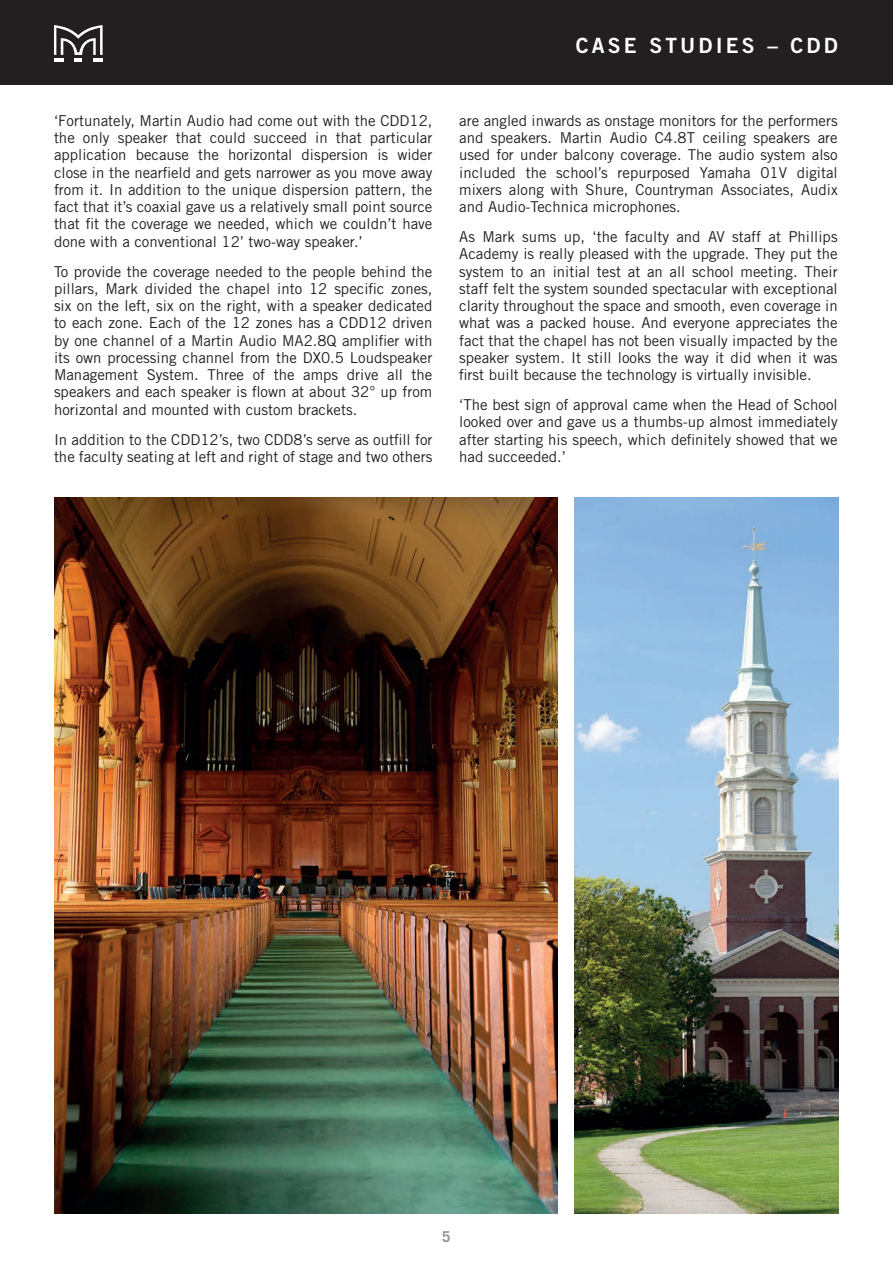
<style>
.page{position:relative;width:893px;height:1263px;background:#fff}
.page>*{position:absolute;margin:0;border:0;box-sizing:border-box;transform-origin:0 0}
.t1{font:21px "Trade Gothic Bold Two";letter-spacing:.15em;color:#fff}
.t2{font:15px/17.2px "Trade Gothic";color:#231f20;text-align:justify}
.t3{font:700 15px "Trade Gothic";color:#939598}
</style>
<div class="page">
<div style="left:0;top:0;width:893px;height:85px;background:#231f20"></div>
<svg style="left:54px;top:25px;width:49px;height:36px"></svg>
<img style="left:54px;top:497px;width:503px;height:716px">
<img style="left:574px;top:497px;width:265px;height:716px">
<p class="t2" style="left:54px;top:112px;width:380px">‘Fortunately, Martin Audio had come out with the CDD12, the only speaker that could succeed in that particular application because the horizontal dispersion is wider close in the nearfield and gets narrower as you move away from it. In addition to the unique dispersion pattern, the fact that it’s coaxial gave us a relatively small point source that fit the coverage we needed, which we couldn’t have done with a conventional 12’ two-way speaker.’</p>
<p class="t2" style="left:54px;top:262px;width:380px">To provide the coverage needed to the people behind the pillars, Mark divided the chapel into 12 specific zones, six on the left, six on the right, with a speaker dedicated to each zone. Each of the 12 zones has a CDD12 driven by one channel of a Martin Audio MA2.8Q amplifier with its own processing channel from the DX0.5 Loudspeaker Management System. Three of the amps drive all the speakers and each speaker is flown at about 32° up from horizontal and mounted with custom brackets.</p>
<p class="t2" style="left:54px;top:430px;width:380px">In addition to the CDD12’s, two CDD8’s serve as outfill for the faculty seating at left and right of stage and two others</p>
<h1 class="t1" style="left:576px;top:33px;width:263px">CASE STUDIES – CDD</h1>
<p class="t2" style="left:459px;top:112px;width:380px">are angled inwards as onstage monitors for the performers and speakers. Martin Audio C4.8T ceiling speakers are used for under balcony coverage. The audio system also included the school’s repurposed Yamaha 01V digital mixers along with Shure, Countryman Associates, Audix and Audio-Technica microphones.</p>
<p class="t2" style="left:459px;top:228px;width:380px">As Mark sums up, ‘the faculty and AV staff at Phillips Academy is really pleased with the upgrade. They put the system to an initial test at an all school meeting. Their staff felt the system sounded spectacular with exceptional clarity throughout the space and smooth, even coverage in what was a packed house. And everyone appreciates the fact that the chapel has not been visually impacted by the speaker system. It still looks the way it did when it was first built because the technology is virtually invisible.</p>
<p class="t2" style="left:459px;top:396px;width:380px">‘The best sign of approval came when the Head of School looked over and gave us a thumbs-up almost immediately after starting his speech, which definitely showed that we had succeeded.’</p>
<p class="t3" style="left:442px;top:1227px;width:10px">5</p>
</div>
